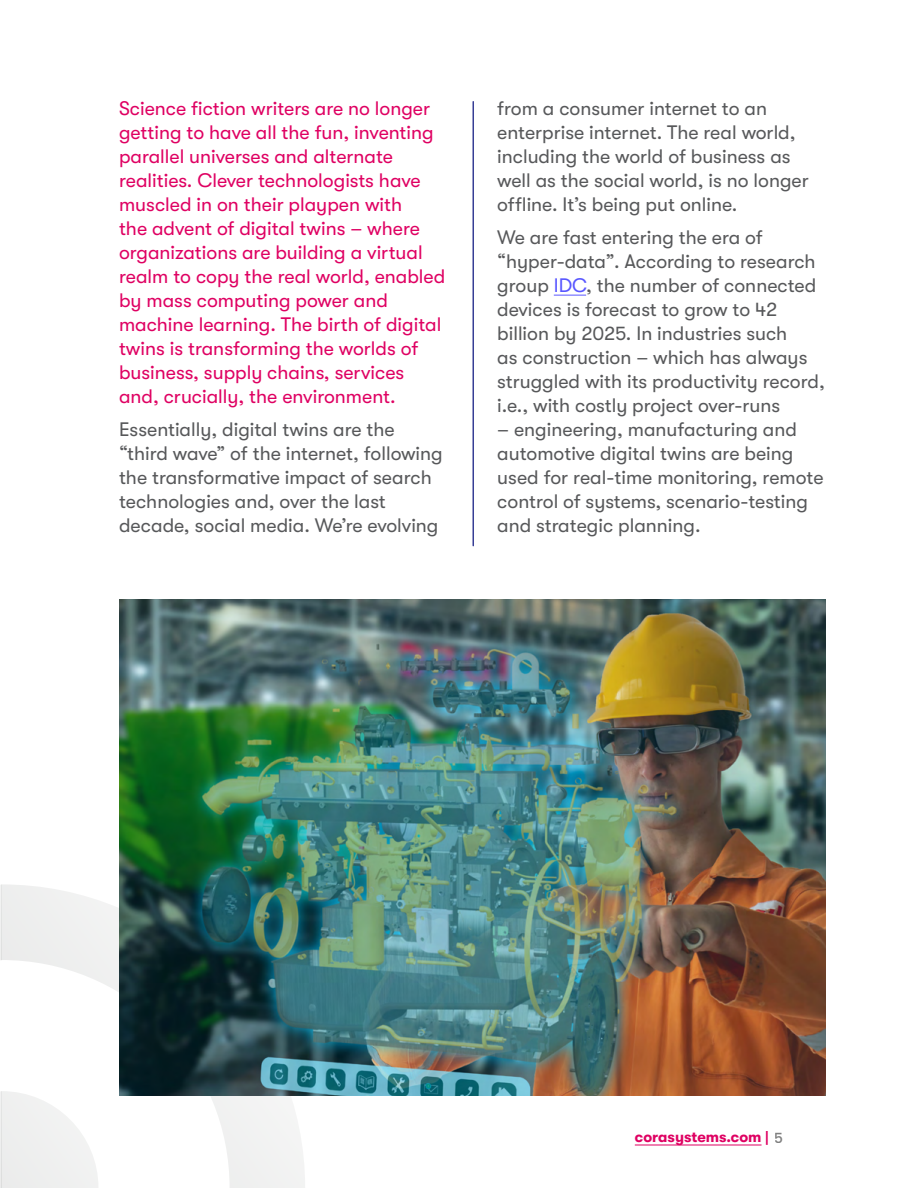
<style>
.page{position:relative;width:918px;height:1188px;background:#fff}
.page>*{position:absolute;margin:0;border:0;box-sizing:border-box;transform-origin:0 0}
.t1{font:19.5px/24px "GT Walsheim Pro";color:#57585a}
.t2{font:19.5px/24px "GT Walsheim Pro";color:#df0062}
.t3{font:700 15px "GT Walsheim Pro";color:#df0062}
.s1{color:#5957ff}
.s2{font-weight:500;color:#000}
</style>
<div class="page">
<hr style="left:635px;top:1145px;width:127px;height:1px;background:#df0062">
<svg style="left:2px;top:884px;width:303px;height:304px"></svg>
<svg style="left:0;top:885px;width:98px;height:303px"></svg>
<hr style="left:473px;top:102px;width:1px;height:444px;background:#373e95">
<hr style="left:554px;top:295px;width:32px;height:1px;background:#5957ff">
<img style="left:119px;top:600px;width:707px;height:495px">
<p class="t2" style="left:119px;top:97px;width:328px">Science fiction writers are no longer getting to have all the fun, inventing parallel universes and alternate realities. Clever technologists have muscled in on their playpen with<br>the advent of digital twins – where organizations are building a virtual realm to copy the real world, enabled by mass computing power and machine learning. The birth of digital twins is transforming the worlds of business, supply chains, services and, crucially, the environment.</p>
<p class="t1" style="left:119px;top:417px;width:325px">Essentially, digital twins are the “third wave” of the internet, following the transformative impact of search technologies and, over the last decade, social media. We’re evolving</p>
<p class="t1" style="left:497px;top:97px;width:313px">from a consumer internet to an enterprise internet. The real world, including the world of business as well as the social world, is no longer offline. It’s being put online.</p>
<p class="t1" style="left:497px;top:225px;width:329px">We are fast entering the era of “hyper-data”. According to research group <span class="s1">IDC</span>, the number of connected devices is forecast to grow to 42 billion by 2025. In industries such<br>as construction – which has always struggled with its productivity record, i.e., with costly project over-runs</p>
<p class="t1" style="left:497px;top:417px;width:328px">– engineering, manufacturing and automotive digital twins are being used for real-time monitoring, remote control of systems, scenario-testing and strategic planning.</p>
<p class="t3" style="left:635px;top:1129px;width:150px">corasystems.com | <span class="s2">5</span></p>
</div>
